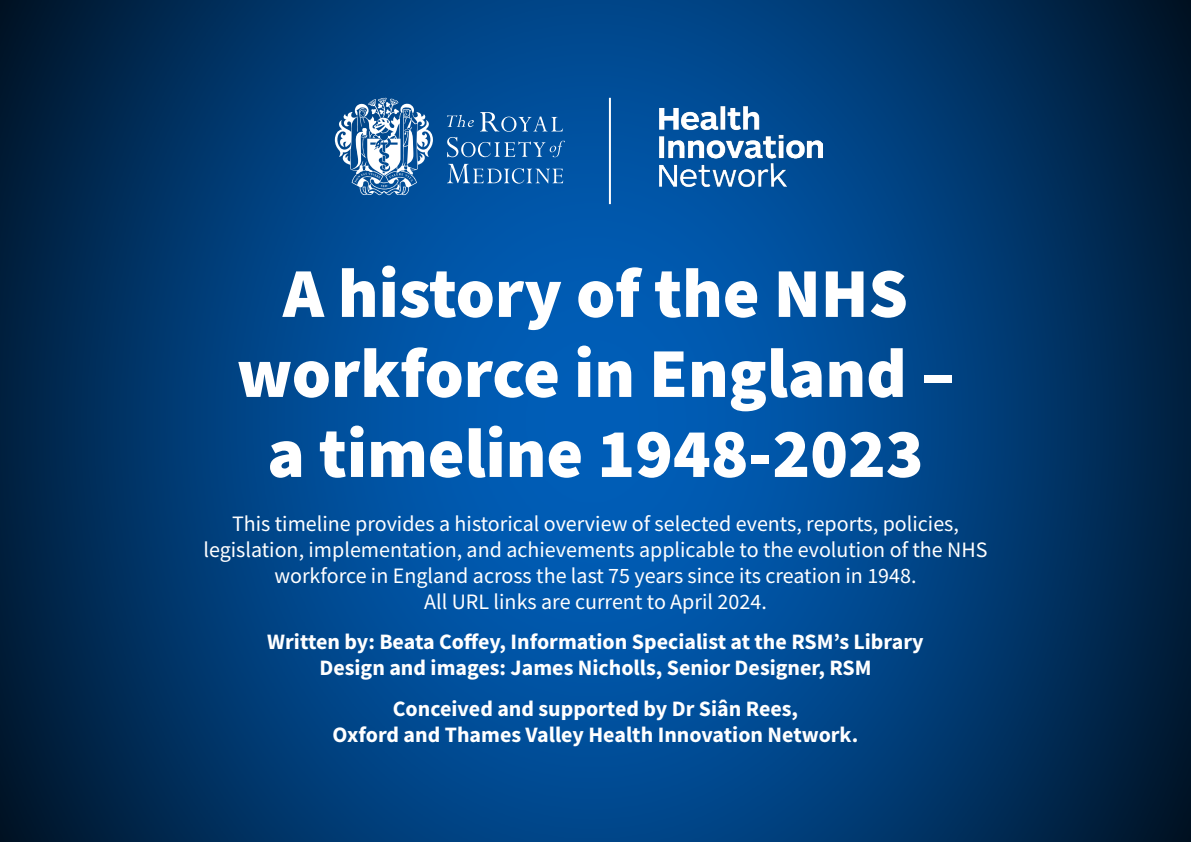
<style>
.page{position:relative;width:1191px;height:842px;background:#fff}
.page>*{position:absolute;margin:0;border:0;box-sizing:border-box;transform-origin:0 0}
.t1{font:900 70px/80px "Source Sans Pro";color:#fff;text-align:center}
.t2{font:22px/26px "Source Sans Pro";color:#fff;text-align:center}
.t3{font:700 22px/26px "Source Sans Pro";color:#fff;text-align:center}
</style>
<div class="page">
<img style="left:0;top:0;width:1191px;height:842px">
<svg style="left:335px;top:98px;width:98px;height:97px"></svg>
<svg style="left:447px;top:112px;width:118px;height:45px;background:#2367aa"></svg>
<svg style="left:447px;top:164px;width:116px;height:20px;background:#2f72b3"></svg>
<img style="left:659px;top:106px;width:163px;height:81px">
<hr style="left:609px;top:98px;width:2px;height:106px;background:#fff">
<h1 class="t1" style="left:237px;top:255px;width:719px">A history of the NHS workforce in England – a timeline 1948-2023</h1>
<p class="t2" style="left:203px;top:511px;width:785px">This timeline provides a historical overview of selected events, reports, policies, legislation, implementation, and achievements applicable to the evolution of the NHS workforce in England across the last 75 years since its creation in 1948.<br>All URL links are current to April 2024.</p>
<p class="t3" style="left:267px;top:629px;width:658px">Written by: Beata Coffey, Information Specialist at the RSM’s Library<br>Design and images: James Nicholls, Senior Designer, RSM</p>
<p class="t3" style="left:332px;top:695px;width:527px">Conceived and supported by Dr Siân Rees,<br>Oxford and Thames Valley Health Innovation Network.</p>
</div>
